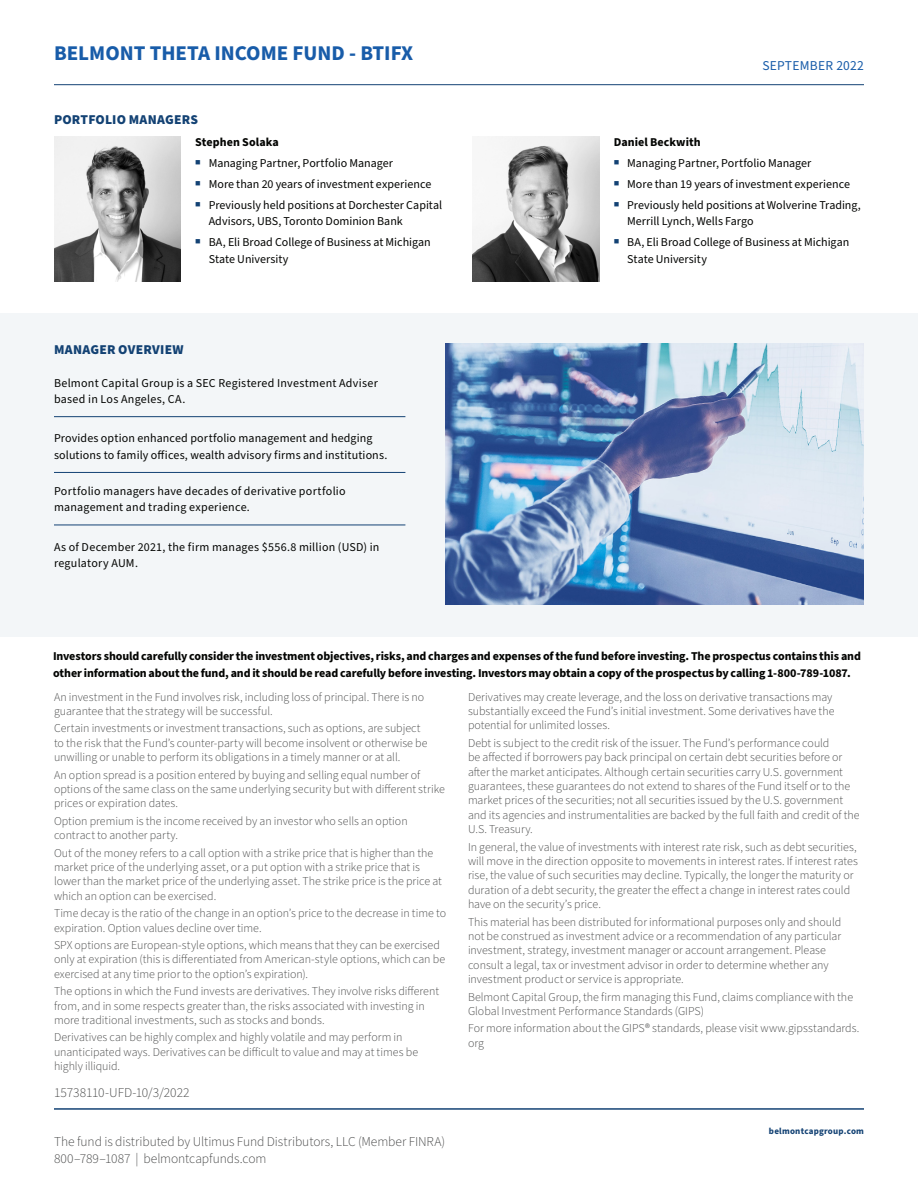
<style>
.page{position:relative;width:918px;height:1188px;background:#fff}
.page>*{position:absolute;margin:0;border:0;box-sizing:border-box;transform-origin:0 0}
.Page_Headings{font:700 21px "Source Sans Pro";color:#185ca9}
.Legal___Fine_Print{font:300 13.5px "Source Sans Pro";letter-spacing:-.005em;color:#454646}
.Body_Subhead{font:900 13.5px "Source Sans Pro";letter-spacing:.015em;color:#134274}
.Eyebrow{font:13.5px "Source Sans Pro";letter-spacing:.02em;color:#185ca9}
.Legal___Fine_Print-2{font:300 12px/14.4px "Source Sans Pro";color:#454646}
.Bullet_Copy{font:12px/16.5px "Source Sans Pro";letter-spacing:.005em;color:#040503}
.Bullet_Copy-2{font:700 12px/16.5px "Source Sans Pro";letter-spacing:-.01em;color:#040503}
.t1{font:700 9px "Source Sans Pro";letter-spacing:.025em;color:#134274}
</style>
<div class="page">
<hr style="left:54px;top:1108px;width:810px;height:2px;background:#134274">
<div style="left:0;top:313px;width:918px;height:323px;background:#f3f6f8"></div>
<hr style="left:54px;top:84px;width:810px;height:1px;background:#134274">
<hr style="left:54px;top:416px;width:351px;height:1px;background:#134274">
<hr style="left:54px;top:472px;width:351px;height:1px;background:#134274">
<hr style="left:54px;top:525px;width:351px;height:1px;background:#134274">
<img style="left:54px;top:136px;width:127px;height:145px">
<img style="left:472px;top:136px;width:127px;height:145px">
<img style="left:446px;top:344px;width:418px;height:261px">
<p class="Page_Headings" style="left:54px;top:39px;width:361px">BELMONT THETA INCOME FUND - BTIFX</p>
<p class="Body_Subhead" style="left:54px;top:110px;width:146px">PORTFOLIO MANAGERS</p>
<p class="Bullet_Copy-2" style="left:195px;top:134px;width:85px">Stephen Solaka</p>
<p class="Bullet_Copy" style="left:209px;top:155px;width:186px">Managing Partner, Portfolio Manager</p>
<p class="Bullet_Copy" style="left:209px;top:176px;width:224px">More than 20 years of investment experience</p>
<p class="Bullet_Copy" style="left:209px;top:197px;width:235px">Previously held positions at Dorchester Capital<br>Advisors, UBS, Toronto Dominion Bank</p>
<p class="Bullet_Copy" style="left:209px;top:234px;width:224px">BA, Eli Broad College of Business at Michigan<br>State University</p>
<p class="Body_Subhead" style="left:54px;top:340px;width:131px">MANAGER OVERVIEW</p>
<p class="Bullet_Copy" style="left:54px;top:375px;width:325px">Belmont Capital Group is a SEC Registered Investment Adviser based in Los Angeles, CA.</p>
<p class="Bullet_Copy" style="left:54px;top:431px;width:335px">Provides option enhanced portfolio management and hedging solutions to family offices, wealth advisory firms and institutions.</p>
<p class="Bullet_Copy" style="left:54px;top:483px;width:293px">Portfolio managers have decades of derivative portfolio management and trading experience.</p>
<p class="Bullet_Copy" style="left:54px;top:539px;width:327px">As of December 2021, the firm manages $556.8 million (USD) in regulatory AUM.</p>
<p class="Eyebrow" style="left:762px;top:57px;width:103px">SEPTEMBER 2022</p>
<p class="Bullet_Copy-2" style="left:614px;top:134px;width:89px">Daniel Beckwith</p>
<p class="Bullet_Copy" style="left:627px;top:155px;width:186px">Managing Partner, Portfolio Manager</p>
<p class="Bullet_Copy" style="left:627px;top:176px;width:224px">More than 19 years of investment experience</p>
<p class="Bullet_Copy" style="left:627px;top:197px;width:235px">Previously held positions at Wolverine Trading,<br>Merrill Lynch, Wells Fargo</p>
<p class="Bullet_Copy" style="left:627px;top:234px;width:224px">BA, Eli Broad College of Business at Michigan<br>State University</p>
<p class="Bullet_Copy-2" style="left:53px;top:648px;width:809px">Investors should carefully consider the investment objectives, risks, and charges and expenses of the fund before investing. The prospectus contains this and other information about the fund, and it should be read carefully before investing. Investors may obtain a copy of the prospectus by calling 1-800-789-1087.</p>
<p class="Legal___Fine_Print-2" style="left:54px;top:690px;width:372px">An investment in the Fund involves risk, including loss of principal. There is no guarantee that the strategy will be successful.</p>
<p class="Legal___Fine_Print-2" style="left:54px;top:722px;width:375px">Certain investments or investment transactions, such as options, are subject to the risk that the Fund’s counter-party will become insolvent or otherwise be unwilling or unable to perform its obligations in a timely manner or at all.</p>
<p class="Legal___Fine_Print-2" style="left:54px;top:768px;width:392px">An option spread is a position entered by buying and selling equal number of options of the same class on the same underlying security but with different strike prices or expiration dates.</p>
<p class="Legal___Fine_Print-2" style="left:54px;top:814px;width:355px">Option premium is the income received by an investor who sells an option contract to another party.</p>
<p class="Legal___Fine_Print-2" style="left:54px;top:846px;width:389px">Out of the money refers to a call option with a strike price that is higher than the market price of the underlying asset, or a put option with a strike price that is lower than the market price of the underlying asset. The strike price is the price at which an option can be exercised.</p>
<p class="Legal___Fine_Print-2" style="left:54px;top:906px;width:394px">Time decay is the ratio of the change in an option’s price to the decrease in time to expiration. Option values decline over time.</p>
<p class="Legal___Fine_Print-2" style="left:54px;top:938px;width:393px">SPX options are European-style options, which means that they can be exercised only at expiration (this is differentiated from American-style options, which can be exercised at any time prior to the option’s expiration).</p>
<p class="Legal___Fine_Print-2" style="left:54px;top:984px;width:387px">The options in which the Fund invests are derivatives. They involve risks different from, and in some respects greater than, the risks associated with investing in more traditional investments, such as stocks and bonds.</p>
<p class="Legal___Fine_Print-2" style="left:54px;top:1031px;width:366px">Derivatives can be highly complex and highly volatile and may perform in unanticipated ways. Derivatives can be difficult to value and may at times be highly illiquid.</p>
<p class="Legal___Fine_Print-2" style="left:468px;top:690px;width:368px">Derivatives may create leverage, and the loss on derivative transactions may substantially exceed the Fund’s initial investment. Some derivatives have the potential for unlimited losses.</p>
<p class="Legal___Fine_Print-2" style="left:468px;top:736px;width:393px">Debt is subject to the credit risk of the issuer. The Fund’s performance could<br>be affected if borrowers pay back principal on certain debt securities before or after the market anticipates. Although certain securities carry U.S. government guarantees, these guarantees do not extend to shares of the Fund itself or to the market prices of the securities; not all securities issued by the U.S. government and its agencies and instrumentalities are backed by the full faith and credit of the U.S. Treasury.</p>
<p class="Legal___Fine_Print-2" style="left:468px;top:840px;width:391px">In general, the value of investments with interest rate risk, such as debt securities, will move in the direction opposite to movements in interest rates. If interest rates rise, the value of such securities may decline. Typically, the longer the maturity or duration of a debt security, the greater the effect a change in interest rates could have on the security’s price.</p>
<p class="Legal___Fine_Print-2" style="left:468px;top:915px;width:375px">This material has been distributed for informational purposes only and should not be construed as investment advice or a recommendation of any particular investment, strategy, investment manager or account arrangement. Please consult a legal, tax or investment advisor in order to determine whether any investment product or service is appropriate.</p>
<p class="Legal___Fine_Print-2" style="left:468px;top:990px;width:387px">Belmont Capital Group, the firm managing this Fund, claims compliance with the<br>Global Investment Performance Standards (GIPS)</p>
<p class="Legal___Fine_Print-2" style="left:468px;top:1022px;width:393px">For more information about the GIPS® standards, please visit www.gipsstandards. org</p>
<p class="Legal___Fine_Print" style="left:54px;top:1083px;width:137px">15738110-UFD-10/3/2022</p>
<p class="Legal___Fine_Print" style="left:54px;top:1133px;width:393px">The fund is distributed by Ultimus Fund Distributors, LLC (Member FINRA)</p>
<p class="Legal___Fine_Print" style="left:54px;top:1149px;width:214px">800–789–1087 | belmontcapfunds.com</p>
<p class="t1" style="left:769px;top:1125px;width:97px">belmontcapgroup.com</p>
</div>
